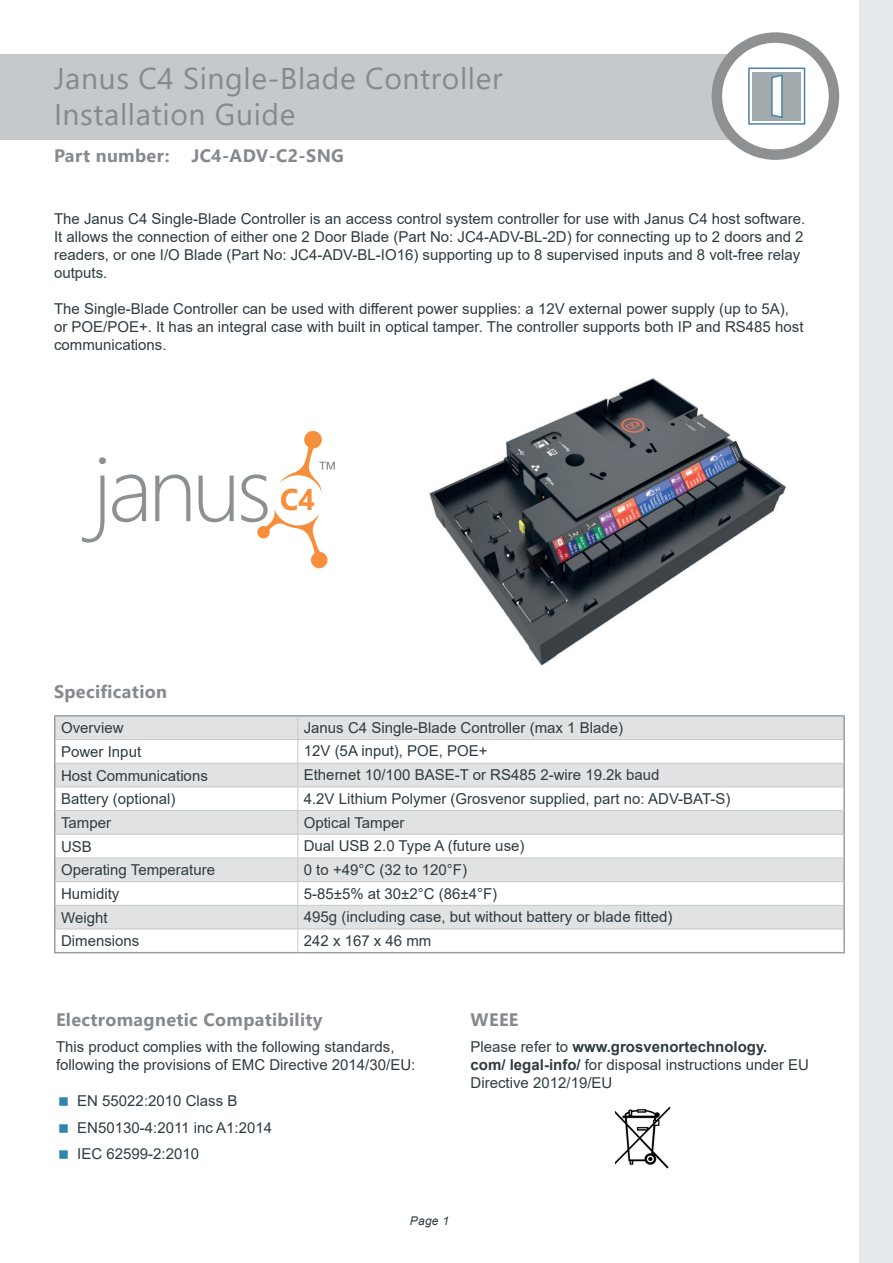
<style>
.page{position:relative;width:893px;height:1263px;background:#fff}
.page>*{position:absolute;margin:0;border:0;box-sizing:border-box;transform-origin:0 0}
.t1{font:300 91.2px "Segoe UI";letter-spacing:-.05em;color:#8c9093}
.Main_heading{font:30px/36px "Segoe UI";letter-spacing:.02em;color:#868a8e}
.t2{font:700 29.7px "Segoe UI";color:#f68e3b}
.Heading_3{font:700 18px "Segoe UI";letter-spacing:.02em;color:#868a8e}
.Default_Paragraph{font:15px/18px "Arial";color:#2f3b41}
.t3{font:italic 12px "Arial";color:#2f3b41}
.s1{font-weight:700}
</style>
<div class="page">
<div style="left:0;top:54px;width:795px;height:85px;background:#c5c9cc"></div>
<svg style="left:717px;top:38px;width:117px;height:117px"></svg>
<div style="left:712px;top:32px;width:127px;height:128px;border:10px solid #8e9091;border-radius:50%"></div>
<div style="left:859px;top:0;width:34px;height:1263px;background:#e6eaec"></div>
<svg style="left:751px;top:71px;width:51px;height:51px"></svg>
<div style="left:748px;top:68px;width:57px;height:57px;border:2px solid #4b82a8"></div>
<div style="left:753px;top:72px;width:48px;height:48px;background:#a2aaad"></div>
<svg style="left:771px;top:74px;width:12px;height:44px"></svg>
<svg style="left:257px;top:431px;width:78px;height:137px"></svg>
<svg style="left:56px;top:717px;width:787px;height:212px;fill:#e1e2e4"></svg>
<hr style="left:54px;top:715px;width:244px;height:2px;background:#9a9da2">
<hr style="left:54px;top:717px;width:2px;height:22px;background:#9a9da2">
<hr style="left:298px;top:715px;width:547px;height:2px;background:#9a9da2">
<hr style="left:843px;top:717px;width:2px;height:22px;background:#9a9da2">
<hr style="left:54px;top:739px;width:2px;height:24px;background:#9a9da2">
<hr style="left:843px;top:739px;width:2px;height:24px;background:#9a9da2">
<hr style="left:54px;top:763px;width:2px;height:24px;background:#9a9da2">
<hr style="left:843px;top:763px;width:2px;height:24px;background:#9a9da2">
<hr style="left:54px;top:787px;width:2px;height:23px;background:#9a9da2">
<hr style="left:843px;top:787px;width:2px;height:23px;background:#9a9da2">
<hr style="left:54px;top:810px;width:2px;height:24px;background:#9a9da2">
<hr style="left:843px;top:810px;width:2px;height:24px;background:#9a9da2">
<hr style="left:54px;top:834px;width:2px;height:24px;background:#9a9da2">
<hr style="left:843px;top:834px;width:2px;height:24px;background:#9a9da2">
<hr style="left:54px;top:858px;width:2px;height:24px;background:#9a9da2">
<hr style="left:843px;top:858px;width:2px;height:24px;background:#9a9da2">
<hr style="left:54px;top:882px;width:2px;height:23px;background:#9a9da2">
<hr style="left:843px;top:882px;width:2px;height:23px;background:#9a9da2">
<hr style="left:54px;top:905px;width:2px;height:24px;background:#9a9da2">
<hr style="left:843px;top:905px;width:2px;height:24px;background:#9a9da2">
<hr style="left:54px;top:929px;width:2px;height:23px;background:#9a9da2">
<hr style="left:843px;top:929px;width:2px;height:23px;background:#9a9da2">
<hr style="left:54px;top:952px;width:244px;height:1px;background:#9a9da2">
<hr style="left:298px;top:952px;width:547px;height:1px;background:#9a9da2">
<hr style="left:56px;top:739px;width:242px;height:1px;background:#c9c9c4">
<hr style="left:298px;top:739px;width:545px;height:1px;background:#c9c9c4">
<hr style="left:56px;top:763px;width:242px;height:1px;background:#c9c9c4">
<hr style="left:298px;top:763px;width:545px;height:1px;background:#c9c9c4">
<hr style="left:56px;top:786px;width:242px;height:1px;background:#c9c9c4">
<hr style="left:298px;top:786px;width:545px;height:1px;background:#c9c9c4">
<hr style="left:56px;top:810px;width:242px;height:1px;background:#c9c9c4">
<hr style="left:298px;top:810px;width:545px;height:1px;background:#c9c9c4">
<hr style="left:56px;top:834px;width:242px;height:1px;background:#c9c9c4">
<hr style="left:298px;top:834px;width:545px;height:1px;background:#c9c9c4">
<hr style="left:56px;top:857px;width:242px;height:1px;background:#c9c9c4">
<hr style="left:298px;top:857px;width:545px;height:1px;background:#c9c9c4">
<hr style="left:56px;top:881px;width:242px;height:1px;background:#c9c9c4">
<hr style="left:298px;top:881px;width:545px;height:1px;background:#c9c9c4">
<hr style="left:56px;top:905px;width:242px;height:1px;background:#c9c9c4">
<hr style="left:298px;top:905px;width:545px;height:1px;background:#c9c9c4">
<hr style="left:56px;top:929px;width:242px;height:1px;background:#c9c9c4">
<hr style="left:298px;top:929px;width:545px;height:1px;background:#c9c9c4">
<svg style="left:297px;top:717px;width:1px;height:235px"></svg>
<img style="left:429px;top:378px;width:357px;height:288px">
<img style="left:615px;top:1106px;width:55px;height:63px">
<p class="Main_heading" style="left:54px;top:58px;width:450px">Janus C4 Single-Blade Controller<br>Installation Guide</p>
<p class="Heading_3" style="left:191px;top:139px;width:154px">JC4-ADV-C2-SNG</p>
<p class="Heading_3" style="left:54px;top:139px;width:117px">Part number:</p>
<p class="Default_Paragraph" style="left:54px;top:209px;width:753px">The Janus C4 Single-Blade Controller is an access control system controller for use with Janus C4 host software.<br>It allows the connection of either one 2 Door Blade (Part No: JC4-ADV-BL-2D) for connecting up to 2 doors and 2 readers, or one I/O Blade (Part No: JC4-ADV-BL-IO16) supporting up to 8 supervised inputs and 8 volt-free relay outputs.</p>
<p class="Default_Paragraph" style="left:54px;top:299px;width:751px">The Single-Blade Controller can be used with different power supplies: a 12V external power supply (up to 5A), or POE/POE+. It has an integral case with built in optical tamper. The controller supports both IP and RS485 host communications.</p>
<p class="t1" style="left:93px;top:403px;width:180px">janus</p>
<p class="t2" style="left:280px;top:472px;width:36px">C4</p>
<p class="Heading_3" style="left:54px;top:674px;width:115px">Specification</p>
<p class="Default_Paragraph" style="left:61px;top:719px;width:64px">Overview</p>
<p class="Default_Paragraph" style="left:304px;top:718px;width:321px">Janus C4 Single-Blade Controller (max 1 Blade)</p>
<p class="Default_Paragraph" style="left:61px;top:742px;width:82px">Power Input</p>
<p class="Default_Paragraph" style="left:304px;top:742px;width:185px">12V (5A input), POE, POE+</p>
<p class="Default_Paragraph" style="left:61px;top:766px;width:148px">Host Communications</p>
<p class="Default_Paragraph" style="left:304px;top:766px;width:357px">Ethernet 10/100 BASE-T or RS485 2-wire 19.2k baud</p>
<p class="Default_Paragraph" style="left:61px;top:790px;width:116px">Battery (optional)</p>
<p class="Default_Paragraph" style="left:304px;top:789px;width:428px">4.2V Lithium Polymer (Grosvenor supplied, part no: ADV-BAT-S)</p>
<p class="Default_Paragraph" style="left:61px;top:813px;width:52px">Tamper</p>
<p class="Default_Paragraph" style="left:304px;top:813px;width:102px">Optical Tamper</p>
<p class="Default_Paragraph" style="left:61px;top:837px;width:32px">USB</p>
<p class="Default_Paragraph" style="left:304px;top:837px;width:222px">Dual USB 2.0 Type A (future use)</p>
<p class="Default_Paragraph" style="left:61px;top:861px;width:155px">Operating Temperature</p>
<p class="Default_Paragraph" style="left:304px;top:860px;width:165px">0 to +49°C (32 to 120°F)</p>
<p class="Default_Paragraph" style="left:61px;top:884px;width:60px">Humidity</p>
<p class="Default_Paragraph" style="left:304px;top:884px;width:195px">5-85±5% at 30±2°C (86±4°F)</p>
<p class="Default_Paragraph" style="left:61px;top:908px;width:48px">Weight</p>
<p class="Default_Paragraph" style="left:304px;top:908px;width:370px">495g (including case, but without battery or blade fitted)</p>
<p class="Default_Paragraph" style="left:61px;top:932px;width:80px">Dimensions</p>
<p class="Default_Paragraph" style="left:304px;top:931px;width:129px">242 x 167 x 46 mm</p>
<p class="Heading_3" style="left:56px;top:1002px;width:268px">Electromagnetic Compatibility</p>
<p class="Default_Paragraph" style="left:56px;top:1038px;width:361px">This product complies with the following standards, following the provisions of EMC Directive 2014/30/EU:</p>
<p class="Default_Paragraph" style="left:77px;top:1092px;width:162px">EN 55022:2010 Class B</p>
<p class="Default_Paragraph" style="left:77px;top:1118px;width:196px">EN50130-4:2011 inc A1:2014</p>
<p class="Default_Paragraph" style="left:77px;top:1145px;width:123px">IEC 62599-2:2010</p>
<p class="Heading_3" style="left:471px;top:1002px;width:49px">WEEE</p>
<p class="Default_Paragraph" style="left:471px;top:1038px;width:340px">Please refer to <span class="s1">www.grosvenortechnology.<br>com/ legal-info/</span> for disposal instructions under EU<br>Directive 2012/19/EU</p>
<p class="t3" style="left:410px;top:1213px;width:41px">Page 1</p>
</div>
